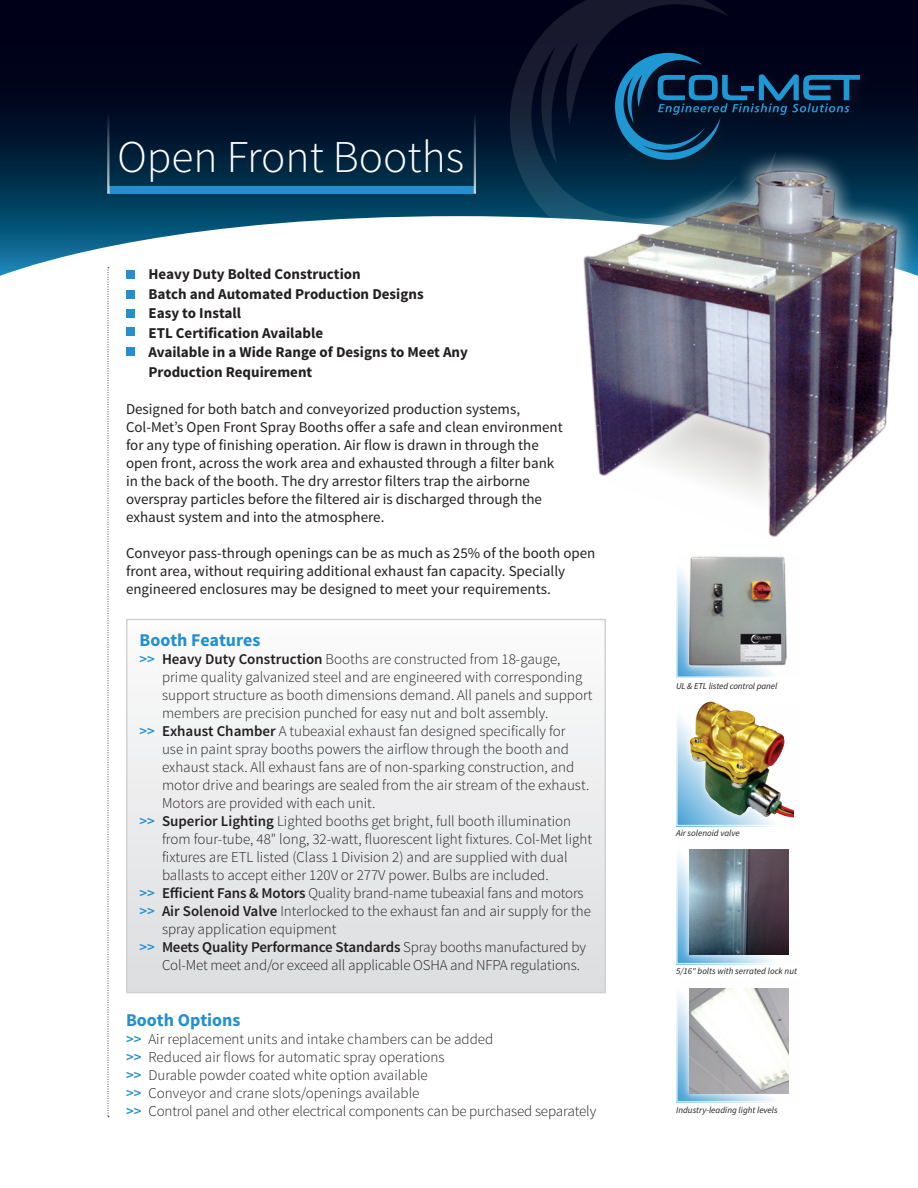
<style>
.page{position:relative;width:918px;height:1188px;background:#fff}
.page>*{position:absolute;margin:0;border:0;box-sizing:border-box;transform-origin:0 0}
.t1{font:300 45.45px "Source Sans Pro";color:#fff}
.t2{font:700 18px "Source Sans Pro";color:#238fcf}
.t3{font:300 15px/18px "Source Sans Pro";color:#231f20}
.t4{font:15px/18px "Source Sans Pro";color:#231f20}
.t5{font:700 15px/19.5px "Source Sans Pro";color:#231f20}
.t6{font:600 15px "Source Sans Pro";letter-spacing:-.01em;color:#231f20}
.t7{font:italic 9px "Source Sans Pro";color:#231f20}
.s1{font-weight:600;color:#238fcf}
.s2{font-weight:600}
.s3{color:#238fcf}
.s4{font-weight:300}
</style>
<div class="page">
<svg style="left:0;top:0;width:918px;height:276px"></svg>
<svg style="left:510px;top:0;width:266px;height:257px;background:#192238"></svg>
<div style="left:611px;top:49px;width:263px;height:125px;background:#231f20;opacity:.5"></div>
<svg style="left:615px;top:53px;width:245px;height:96px;background:#082947"></svg>
<svg style="left:108px;top:267px;width:1px;height:850px"></svg>
<div style="left:109px;top:186px;width:365px;height:8px;background:#238fcf"></div>
<hr style="left:474px;top:112px;width:2px;height:82px;background:#fff">
<hr style="left:107px;top:112px;width:2px;height:82px;background:#fff">
<div style="left:563px;top:149px;width:355px;height:408px;background:#fff;opacity:.75"></div>
<img style="left:559px;top:164px;width:359px;height:380px">
<div style="left:126px;top:270px;width:9px;height:9px;background:#238fcf"></div>
<div style="left:126px;top:290px;width:9px;height:9px;background:#238fcf"></div>
<div style="left:126px;top:309px;width:9px;height:9px;background:#238fcf"></div>
<div style="left:126px;top:327px;width:9px;height:9px;background:#238fcf"></div>
<div style="left:126px;top:347px;width:9px;height:9px;background:#238fcf"></div>
<div style="left:127px;top:620px;width:478px;height:373px;background:linear-gradient(to bottom,#fcfcfc,#dcdddf)"></div>
<div style="left:126px;top:619px;width:480px;height:374px;border:2px solid #d1d2d4"></div>
<div style="left:676px;top:703px;width:124px;height:123px;border:2px solid #fff"></div>
<div style="left:684px;top:695px;width:116px;height:129px;background:#fff;opacity:.75"></div>
<img style="left:681px;top:701px;width:112px;height:119px">
<svg style="left:679px;top:569px;width:93px;height:106px"></svg>
<div style="left:676px;top:554px;width:124px;height:124px;border:2px solid #fff"></div>
<div style="left:682px;top:549px;width:112px;height:125px;background:#fff;opacity:.75"></div>
<img style="left:683px;top:556px;width:107px;height:113px">
<svg style="left:679px;top:855px;width:3px;height:106px"></svg>
<div style="left:676px;top:841px;width:124px;height:123px;border:2px solid #fff"></div>
<div style="left:682px;top:842px;width:113px;height:120px;background:#fff;opacity:.75"></div>
<img style="left:689px;top:849px;width:99px;height:106px">
<svg style="left:679px;top:993px;width:3px;height:107px"></svg>
<div style="left:676px;top:979px;width:124px;height:124px;border:2px solid #fff"></div>
<div style="left:682px;top:981px;width:113px;height:119px;background:#fff;opacity:.75"></div>
<img style="left:689px;top:988px;width:99px;height:105px">
<h1 class="t1" style="left:118px;top:129px;width:348px">Open Front Booths</h1>
<p class="t5" style="left:148px;top:265px;width:321px">Heavy Duty Bolted Construction<br>Batch and Automated Production Designs<br>Easy to Install<br>ETL Certification Available<br>Available in a Wide Range of Designs to Meet Any<br>Production Requirement</p>
<p class="t4" style="left:126px;top:400px;width:438px">Designed for both batch and conveyorized production systems, Col-Met’s Open Front Spray Booths offer a safe and clean environment for any type of finishing operation. Air flow is drawn in through the open front, across the work area and exhausted through a filter bank in the back of the booth. The dry arrestor filters trap the airborne overspray particles before the filtered air is discharged through the exhaust system and into the atmosphere.</p>
<p class="t4" style="left:126px;top:544px;width:471px">Conveyor pass-through openings can be as much as 25% of the booth open front area, without requiring additional exhaust fan capacity. Specially engineered enclosures may be designed to meet your requirements.</p>
<p class="t2" style="left:140px;top:628px;width:122px">Booth Features</p>
<p class="t3" style="left:140px;top:650px;width:423px"><span class="s1">&gt;&gt;</span> <span class="s2">Heavy Duty Construction</span> Booths are constructed from 18-gauge,</p>
<p class="t3" style="left:162px;top:668px;width:422px">prime quality galvanized steel and are engineered with corresponding</p>
<p class="t3" style="left:162px;top:686px;width:432px">support structure as booth dimensions demand. All panels and support</p>
<p class="t3" style="left:162px;top:704px;width:388px">members are precision punched for easy nut and bolt assembly.</p>
<p class="t3" style="left:140px;top:722px;width:428px"><span class="s1">&gt;&gt;</span> <span class="s2">Exhaust Chamber</span> A tubeaxial exhaust fan designed specifically for</p>
<p class="t3" style="left:162px;top:740px;width:408px">use in paint spray booths powers the airflow through the booth and</p>
<p class="t3" style="left:162px;top:758px;width:414px">exhaust stack. All exhaust fans are of non-sparking construction, and</p>
<p class="t3" style="left:162px;top:776px;width:429px">motor drive and bearings are sealed from the air stream of the exhaust.</p>
<p class="t3" style="left:162px;top:794px;width:215px">Motors are provided with each unit.</p>
<p class="t3" style="left:140px;top:812px;width:433px"><span class="s1">&gt;&gt;</span> <span class="s2">Superior Lighting</span> Lighted booths get bright, full booth illumination</p>
<p class="t3" style="left:162px;top:830px;width:432px">from four-tube, 48" long, 32-watt, fluorescent light fixtures. Col-Met light</p>
<p class="t3" style="left:162px;top:848px;width:407px">fixtures are ETL listed (Class 1 Division 2) and are supplied with dual</p>
<p class="t3" style="left:162px;top:866px;width:388px">ballasts to accept either 120V or 277V power. Bulbs are included.</p>
<p class="t3" style="left:140px;top:884px;width:446px"><span class="s1">&gt;&gt;</span> <span class="s2">Efficient Fans &amp; Motors</span> Quality brand-name tubeaxial fans and motors</p>
<p class="t3" style="left:140px;top:902px;width:453px"><span class="s1">&gt;&gt;</span> <span class="s2">Air Solenoid Valve</span> Interlocked to the exhaust fan and air supply for the</p>
<p class="t3" style="left:162px;top:920px;width:176px">spray application equipment</p>
<p class="t6" style="left:140px;top:937px;width:448px"><span class="s3">&gt;&gt;</span> Meets Quality Performance Standards <span class="s4">Spray booths manufactured by</span></p>
<p class="t3" style="left:162px;top:956px;width:420px">Col-Met meet and/or exceed all applicable OSHA and NFPA regulations.</p>
<p class="t2" style="left:126px;top:1008px;width:116px">Booth Options</p>
<p class="t3" style="left:126px;top:1030px;width:472px"><span class="s1">&gt;&gt;</span> Air replacement units and intake chambers can be added<br><span class="s1">&gt;&gt;</span> Reduced air flows for automatic spray operations<br><span class="s1">&gt;&gt;</span> Durable powder coated white option available<br><span class="s1">&gt;&gt;</span> Conveyor and crane slots/openings available<br><span class="s1">&gt;&gt;</span> Control panel and other electrical components can be purchased separately</p>
<p class="t7" style="left:676px;top:681px;width:103px">UL &amp; ETL listed control panel</p>
<p class="t7" style="left:676px;top:828px;width:65px">Air solenoid valve</p>
<p class="t7" style="left:676px;top:965px;width:122px">5/16" bolts with serrated lock nut</p>
<p class="t7" style="left:676px;top:1105px;width:103px">Industry-leading light levels</p>
</div>
